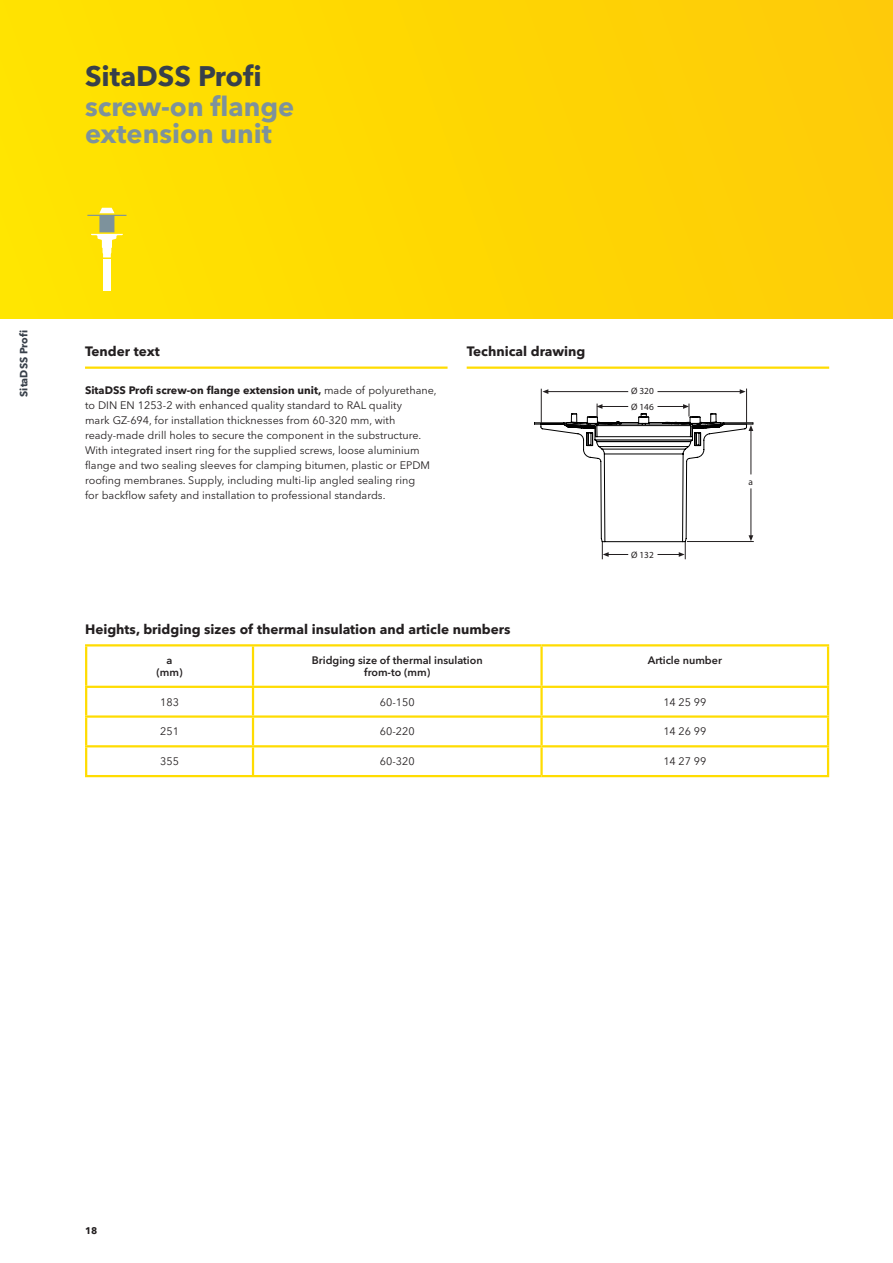
<style>
.page{position:relative;width:893px;height:1263px;background:#fff}
.page>*{position:absolute;margin:0;border:0;box-sizing:border-box;transform-origin:0 0}
.t1{font:700 28.05px "Avenir Next W1 G";color:#38404a}
.t2{font:700 27px/27px "Avenir Next W1 G";color:#7d929c}
.t3{font:700 13.5px "Avenir Next W1 G";color:#231f20}
.t4{font:10.8px/15px "Avenir Next W1 G";color:#231f20}
.t5{font:600 10.8px/12px "Avenir Next W1 G";color:#231f20;text-align:center}
.t6{font:700 10.5px "Avenir Next W1 G";color:#38404a}
.t7{font:700 9.6px "Avenir Next W1 G";color:#231f20}
.t8{font:300 9.3px "The Sans B3";color:#231f20}
.s1{font-weight:700}
</style>
<div class="page">
<hr style="left:687px;top:541px;width:67px;height:1px;background:#231f20">
<hr style="left:541px;top:389px;width:1px;height:34px;background:#231f20">
<hr style="left:546px;top:391px;width:82px;height:1px;background:#231f20">
<svg style="left:542px;top:389px;width:6px;height:5px"></svg>
<hr style="left:746px;top:389px;width:1px;height:34px;background:#231f20">
<hr style="left:657px;top:391px;width:85px;height:1px;background:#231f20">
<svg style="left:740px;top:389px;width:6px;height:5px"></svg>
<svg style="left:534px;top:404px;width:219px;height:155px"></svg>
<div style="left:0;top:0;width:893px;height:319px;background:#ffd801"></div>
<hr style="left:85px;top:646px;width:2px;height:40px;background:#ffdc01">
<hr style="left:85px;top:644px;width:168px;height:2px;background:#ffdc01">
<hr style="left:252px;top:646px;width:2px;height:40px;background:#ffdc01">
<hr style="left:253px;top:644px;width:289px;height:2px;background:#ffdc01">
<hr style="left:540px;top:646px;width:3px;height:40px;background:#ffdc01">
<hr style="left:542px;top:644px;width:287px;height:2px;background:#ffdc01">
<hr style="left:827px;top:646px;width:2px;height:40px;background:#ffdc01">
<hr style="left:85px;top:688px;width:2px;height:27px;background:#ffdc01">
<hr style="left:85px;top:686px;width:168px;height:2px;background:#ffdc01">
<hr style="left:252px;top:688px;width:2px;height:27px;background:#ffdc01">
<hr style="left:253px;top:686px;width:289px;height:2px;background:#ffdc01">
<hr style="left:540px;top:688px;width:3px;height:27px;background:#ffdc01">
<hr style="left:542px;top:686px;width:287px;height:2px;background:#ffdc01">
<hr style="left:827px;top:688px;width:2px;height:27px;background:#ffdc01">
<hr style="left:85px;top:718px;width:2px;height:27px;background:#ffdc01">
<hr style="left:85px;top:715px;width:168px;height:3px;background:#ffdc01">
<hr style="left:252px;top:718px;width:2px;height:27px;background:#ffdc01">
<hr style="left:253px;top:715px;width:289px;height:3px;background:#ffdc01">
<hr style="left:540px;top:718px;width:3px;height:27px;background:#ffdc01">
<hr style="left:542px;top:715px;width:287px;height:3px;background:#ffdc01">
<hr style="left:827px;top:718px;width:2px;height:27px;background:#ffdc01">
<hr style="left:85px;top:747px;width:2px;height:28px;background:#ffdc01">
<hr style="left:85px;top:745px;width:168px;height:2px;background:#ffdc01">
<hr style="left:85px;top:775px;width:168px;height:2px;background:#ffdc01">
<hr style="left:252px;top:747px;width:2px;height:28px;background:#ffdc01">
<hr style="left:253px;top:745px;width:289px;height:2px;background:#ffdc01">
<hr style="left:253px;top:775px;width:289px;height:2px;background:#ffdc01">
<hr style="left:540px;top:747px;width:3px;height:28px;background:#ffdc01">
<hr style="left:542px;top:745px;width:287px;height:2px;background:#ffdc01">
<hr style="left:827px;top:747px;width:2px;height:28px;background:#ffdc01">
<hr style="left:542px;top:775px;width:287px;height:2px;background:#ffdc01">
<hr style="left:85px;top:366px;width:363px;height:3px;background:#ffdc01">
<hr style="left:467px;top:366px;width:362px;height:3px;background:#ffdc01">
<div style="left:103px;top:259px;width:8px;height:32px;background:#fff"></div>
<svg style="left:87px;top:208px;width:39px;height:49px"></svg>
<h1 class="t1" style="left:85px;top:59px;width:178px">SitaDSS Profi</h1>
<h2 class="t2" style="left:85px;top:93px;width:211px">screw-on flange extension unit</h2>
<p class="t6" style="left:17px;top:397px;width:68px;rotate:-90deg">SitaDSS Profi</p>
<p class="t3" style="left:85px;top:343px;width:76px">Tender text</p>
<p class="t3" style="left:467px;top:343px;width:120px">Technical drawing</p>
<p class="t4" style="left:85px;top:383px;width:353px"><span class="s1">SitaDSS Profi screw-on flange extension unit,</span> made of polyurethane, to DIN EN 1253-2 with enhanced quality standard to RAL quality<br>mark GZ-694, for installation thicknesses from 60-320 mm, with ready-made drill holes to secure the component in the substructure.<br>With integrated insert ring for the supplied screws, loose aluminium flange and two sealing sleeves for clamping bitumen, plastic or EPDM roofing membranes. Supply, including multi-lip angled sealing ring<br>for backflow safety and installation to professional standards.</p>
<p class="t3" style="left:85px;top:621px;width:427px">Heights, bridging sizes of thermal insulation and article numbers</p>
<p class="t8" style="left:631px;top:385px;width:24px">Ø 320</p>
<p class="t8" style="left:631px;top:401px;width:24px">Ø 146</p>
<p class="t8" style="left:631px;top:549px;width:24px">Ø 132</p>
<p class="t5" style="left:156px;top:654px;width:28px">a (mm)</p>
<p class="t5" style="left:312px;top:654px;width:172px">Bridging size of thermal insulation from-to (mm)</p>
<p class="t5" style="left:648px;top:654px;width:76px">Article number</p>
<p class="t4" style="left:160px;top:694px;width:20px">183</p>
<p class="t4" style="left:380px;top:694px;width:36px">60-150</p>
<p class="t4" style="left:663px;top:694px;width:44px">14 25 99</p>
<p class="t4" style="left:160px;top:724px;width:20px">251</p>
<p class="t4" style="left:380px;top:724px;width:36px">60-220</p>
<p class="t4" style="left:663px;top:724px;width:44px">14 26 99</p>
<p class="t4" style="left:160px;top:754px;width:20px">355</p>
<p class="t4" style="left:380px;top:754px;width:36px">60-320</p>
<p class="t4" style="left:663px;top:754px;width:44px">14 27 99</p>
<p class="t8" style="left:748px;top:476px;width:6px">a</p>
<p class="t7" style="left:85px;top:1224px;width:14px">18</p>
</div>
